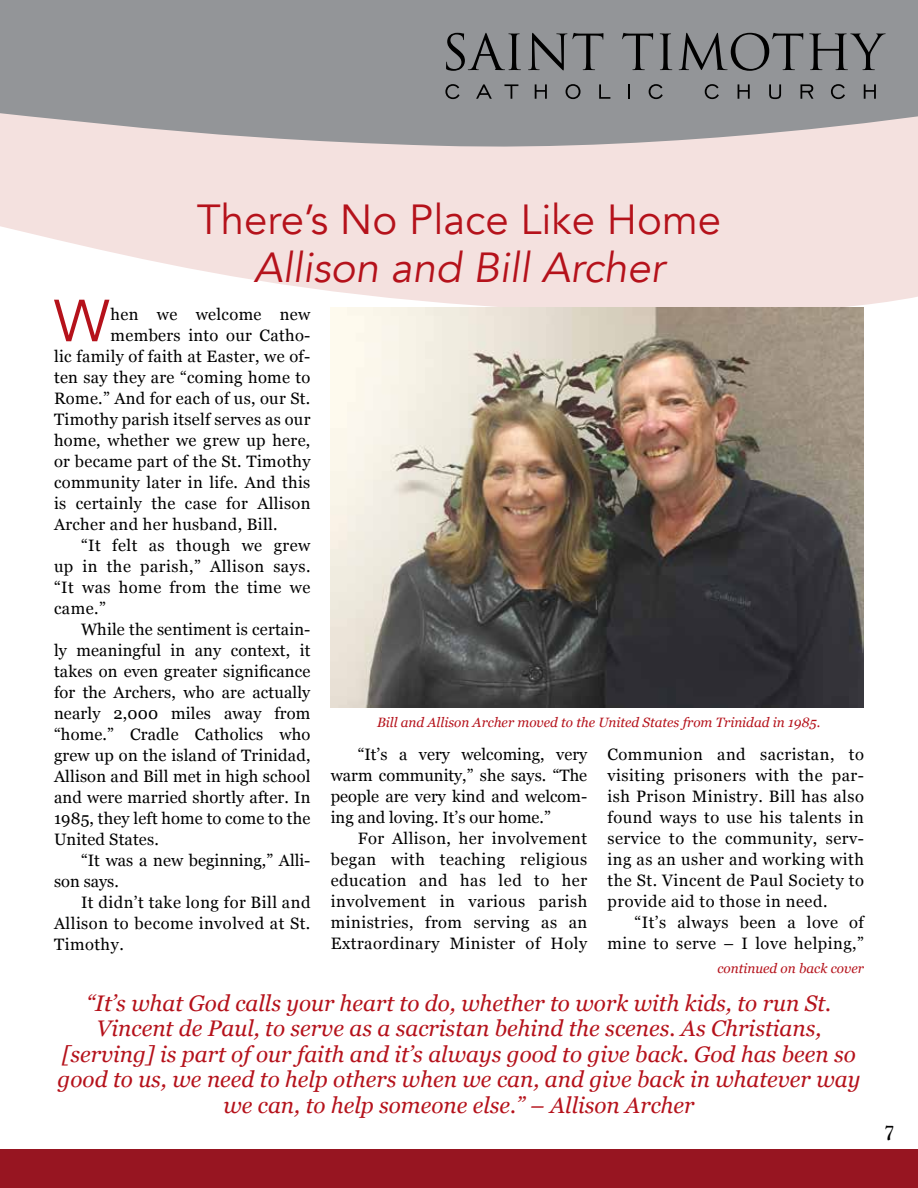
<style>
.page{position:relative;width:918px;height:1188px;background:#fff}
.page>*{position:absolute;margin:0;border:0;box-sizing:border-box;transform-origin:0 0}
.t1{font:58.8px "Avenir";color:#b5121b}
.t2{font:42px "Avenir";color:#b5121b}
.t3{font:italic 42px "Avenir";color:#b5121b}
.t4{font:italic 22.5px/25.5px "Georgia";color:#b5121b;text-align:center}
.t5{font:700 21px "Goudy Old Style T";color:#000}
.t6{font:16.5px/21px "Georgia";letter-spacing:.02em;color:#000;text-align:justify}
.t7{font:16.5px "Georgia";color:#000}
.t8{font:italic 13.5px "Georgia";color:#b5121b}
</style>
<div class="page">
<svg style="left:0;top:153px;width:918px;height:155px;background:#f5e4e2"></svg>
<svg style="left:0;top:0;width:918px;height:153px;background:#9f9fa1"></svg>
<svg style="left:446px;top:33px;width:75px;height:38px;background:#717275"></svg>
<svg style="left:528px;top:33px;width:75px;height:37px;background:#737477"></svg>
<svg style="left:622px;top:33px;width:31px;height:37px"></svg>
<svg style="left:660px;top:33px;width:12px;height:37px"></svg>
<svg style="left:679px;top:33px;width:124px;height:38px;background:#737476"></svg>
<svg style="left:809px;top:33px;width:77px;height:37px;background:#737577"></svg>
<svg style="left:445px;top:84px;width:15px;height:15px"></svg>
<svg style="left:476px;top:84px;width:16px;height:15px"></svg>
<svg style="left:504px;top:84px;width:14px;height:15px"></svg>
<svg style="left:535px;top:84px;width:12px;height:15px"></svg>
<svg style="left:566px;top:84px;width:15px;height:15px"></svg>
<svg style="left:599px;top:84px;width:11px;height:15px"></svg>
<svg style="left:628px;top:84px;width:2px;height:15px"></svg>
<svg style="left:649px;top:84px;width:14px;height:15px"></svg>
<svg style="left:705px;top:84px;width:14px;height:15px"></svg>
<svg style="left:738px;top:84px;width:12px;height:15px"></svg>
<svg style="left:769px;top:84px;width:12px;height:15px"></svg>
<svg style="left:801px;top:84px;width:12px;height:15px"></svg>
<svg style="left:831px;top:84px;width:14px;height:15px"></svg>
<svg style="left:864px;top:84px;width:12px;height:15px"></svg>
<div style="left:0;top:1149px;width:918px;height:39px;background:#971521"></div>
<img style="left:330px;top:308px;width:534px;height:400px">
<h2 class="t2" style="left:197px;top:194px;width:526px">There’s No Place Like Home</h2>
<h2 class="t3" style="left:254px;top:242px;width:412px">Allison and Bill Archer</h2>
<h1 class="t1" style="left:54px;top:286px;width:57px">W</h1>
<p class="t6" style="left:111px;top:304px;width:201px">hen we welcome new</p>
<p class="t6" style="left:111px;top:325px;width:201px">members into our Catho-</p>
<p class="t6" style="left:54px;top:346px;width:258px">lic family of faith at Easter, we of-</p>
<p class="t6" style="left:54px;top:367px;width:258px">ten say they are “coming home to</p>
<p class="t6" style="left:54px;top:388px;width:258px">Rome.” And for each of us, our St.</p>
<p class="t6" style="left:54px;top:409px;width:258px">Timothy parish itself serves as our</p>
<p class="t6" style="left:54px;top:430px;width:258px">home, whether we grew up here,</p>
<p class="t6" style="left:54px;top:451px;width:258px">or became part of the St. Timothy</p>
<p class="t6" style="left:54px;top:472px;width:258px">community later in life. And this</p>
<p class="t6" style="left:54px;top:493px;width:258px">is certainly the case for Allison</p>
<p class="t6" style="left:54px;top:514px;width:225px">Archer and her husband, Bill.</p>
<p class="t6" style="left:81px;top:535px;width:231px">“It felt as though we grew</p>
<p class="t6" style="left:54px;top:556px;width:258px">up in the parish,” Allison says.</p>
<p class="t6" style="left:54px;top:577px;width:258px">“It was home from the time we</p>
<p class="t6" style="left:54px;top:598px;width:53px">came.”</p>
<p class="t6" style="left:81px;top:619px;width:231px">While the sentiment is certain-</p>
<p class="t6" style="left:54px;top:640px;width:258px">ly meaningful in any context, it</p>
<p class="t6" style="left:54px;top:661px;width:258px">takes on even greater significance</p>
<p class="t6" style="left:54px;top:682px;width:258px">for the Archers, who are actually</p>
<p class="t6" style="left:54px;top:703px;width:258px">nearly 2,000 miles away from</p>
<p class="t6" style="left:54px;top:724px;width:258px">“home.” Cradle Catholics who</p>
<p class="t6" style="left:54px;top:745px;width:258px">grew up on the island of Trinidad,</p>
<p class="t6" style="left:54px;top:766px;width:258px">Allison and Bill met in high school</p>
<p class="t6" style="left:54px;top:787px;width:258px">and were married shortly after. In</p>
<p class="t6" style="left:54px;top:808px;width:258px">1985, they left home to come to the</p>
<p class="t6" style="left:54px;top:829px;width:106px">United States.</p>
<p class="t7" style="left:81px;top:851px;width:231px">“It was a new beginning,” Alli-</p>
<p class="t6" style="left:54px;top:871px;width:66px">son says.</p>
<p class="t6" style="left:81px;top:892px;width:231px">It didn’t take long for Bill and</p>
<p class="t6" style="left:54px;top:913px;width:258px">Allison to become involved at St.</p>
<p class="t6" style="left:54px;top:934px;width:71px">Timothy.</p>
<p class="t8" style="left:377px;top:714px;width:445px">Bill and Allison Archer moved to the United States from Trinidad in 1985.</p>
<p class="t6" style="left:331px;top:744px;width:258px;text-indent:27px">“It’s a very welcoming, very warm community,” she says. “The people are very kind and welcom&shy;ing and loving. It’s our home.”</p>
<p class="t6" style="left:331px;top:828px;width:258px;text-indent:27px">For Allison, her involvement began with teaching religious education and has led to her involvement in various parish ministries, from serving as an Extraordinary Minister of Holy</p>
<p class="t6" style="left:608px;top:744px;width:258px">Communion and sacristan, to visiting prisoners with the par&shy;ish Prison Ministry. Bill has also found ways to use his talents in service to the community, serv&shy;ing as an usher and working with the St. Vincent de Paul Society to provide aid to those in need.</p>
<p class="t6" style="left:608px;top:912px;width:258px;text-align:right">“It’s always been a love of mine to serve – I love helping,”</p>
<p class="t8" style="left:717px;top:960px;width:148px">continued on back cover</p>
<p class="t4" style="left:58px;top:991px;width:804px">“It’s what God calls your heart to do, whether to work with kids, to run St.<br>Vincent de Paul, to serve as a sacristan behind the scenes. As Christians, [serving] is part of our faith and it’s always good to give back. God has been so good to us, we need to help others when we can, and give back in whatever way we can, to help someone else.” – Allison Archer</p>
<p class="t5" style="left:884px;top:1121px;width:12px">7</p>
</div>
